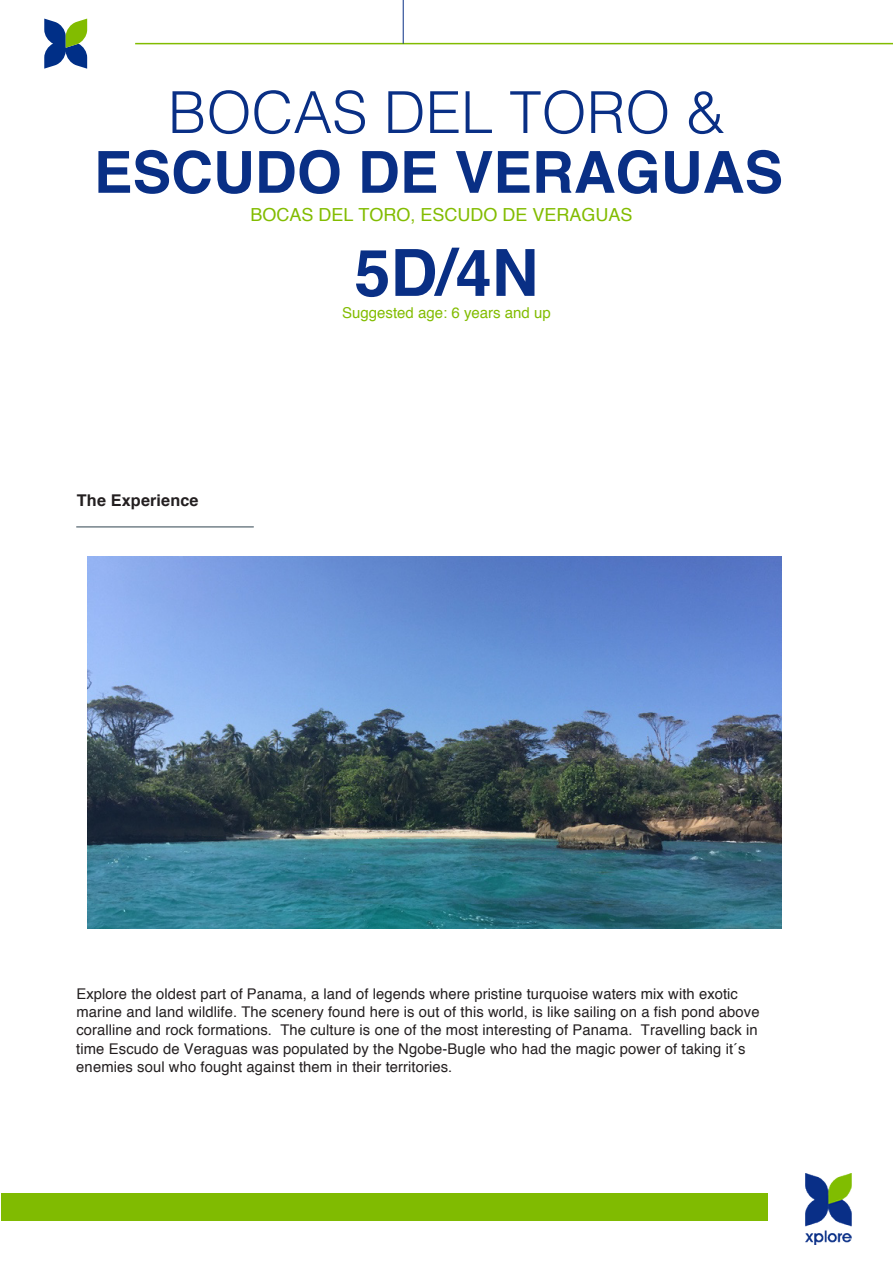
<style>
.page{position:relative;width:893px;height:1263px;background:#fff}
.page>*{position:absolute;margin:0;border:0;box-sizing:border-box;transform-origin:0 0}
.t1{font:700 64.95px "Helvetica";color:#092f85}
.t2{font:700 57.9px "Helvetica";color:#092f85}
.t3{font:300 57.9px "Helvetica";color:#092f85}
.t4{font:18px "Helvetica";color:#82bc00}
.t5{font:700 16.2px "Helvetica";letter-spacing:.01em;color:#231f20}
.t6{font:15px "Helvetica";color:#82bc00}
.t7{font:14.7px/18.3px "Helvetica";letter-spacing:.01em;color:#231f20}
</style>
<div class="page">
<img style="left:805px;top:1173px;width:47px;height:72px">
<hr style="left:135px;top:43px;width:757px;height:1px;background:#82bc00">
<svg style="left:44px;top:19px;width:43px;height:50px"></svg>
<div style="left:1px;top:1193px;width:766px;height:28px;background:#80bb01"></div>
<img style="left:87px;top:557px;width:694px;height:371px">
<hr style="left:77px;top:526px;width:176px;height:1px;background:#3f515d">
<h2 class="t3" style="left:168px;top:79px;width:559px">BOCAS DEL TORO &amp;</h2>
<h2 class="t2" style="left:94px;top:150px;width:690px">ESCUDO DE VERAGUAS</h2>
<p class="t4" style="left:250px;top:207px;width:384px">BOCAS DEL TORO, ESCUDO DE VERAGUAS</p>
<h1 class="t1" style="left:354px;top:248px;width:186px">5D/4N</h1>
<p class="t5" style="left:77px;top:494px;width:123px">The Experience</p>
<p class="t6" style="left:342px;top:307px;width:210px">Suggested age: 6 years and up</p>
<p class="t7" style="left:76px;top:986px;width:685px">Explore the oldest part of Panama, a land of legends where pristine turquoise waters mix with exotic marine and land wildlife. The scenery found here is out of this world, is like sailing on a fish pond above coralline and rock formations. The culture is one of the most interesting of Panama. Travelling back in time Escudo de Veraguas was populated by the Ngobe-Bugle who had the magic power of taking it´s enemies soul who fought against them in their territories.</p>
</div>
